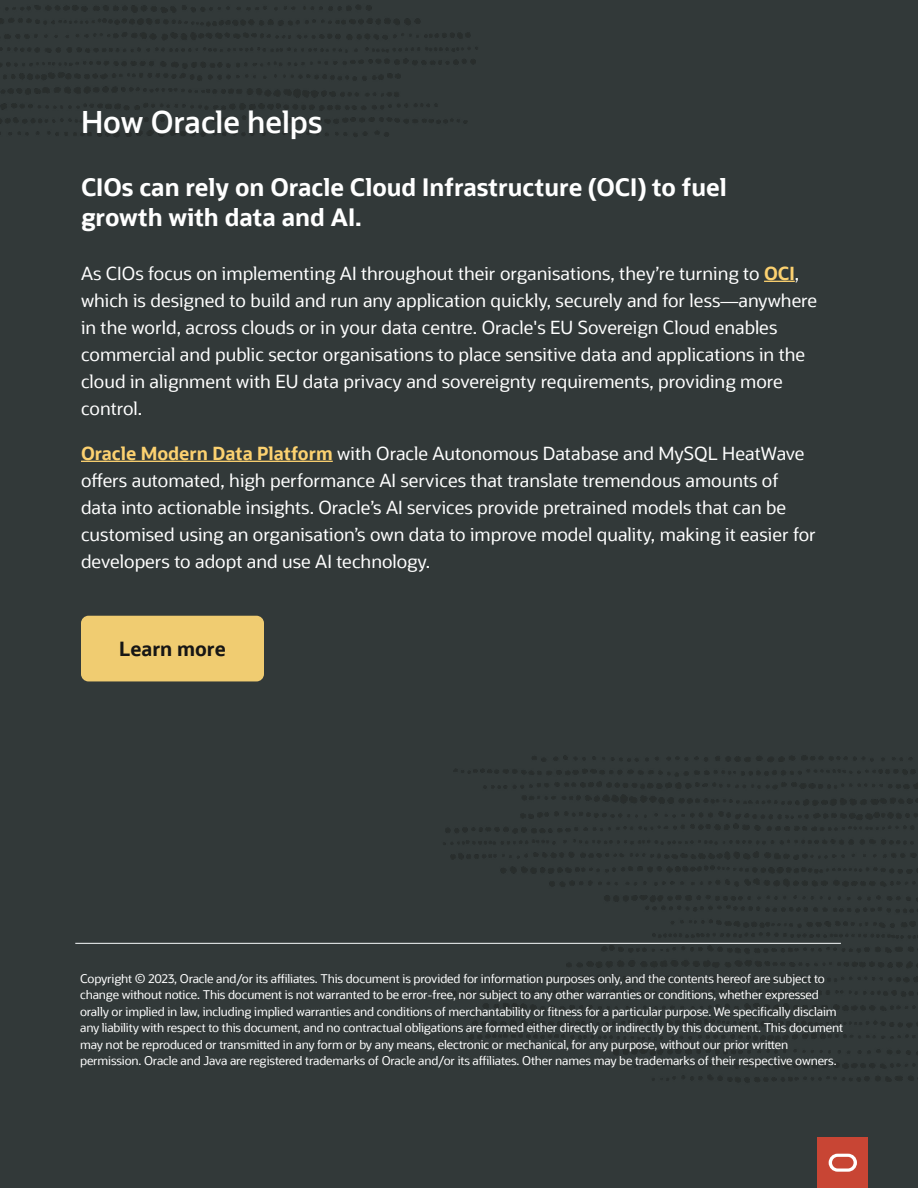
<style>
.page{position:relative;width:918px;height:1188px;background:#fff}
.page>*{position:absolute;margin:0;border:0;box-sizing:border-box;transform-origin:0 0}
.A__Boilerplate_heade{font:600 30px "Oracle Sans";color:#fff}
.A__Subhead_chapters{font:700 24px/30px "Oracle Sans";color:#fff}
.A___CTA_Link_Button{font:700 19.5px "Oracle Sans";color:#171615}
.A__Body_Text{font:18px/27px "Oracle Sans";color:#fff}
.A__Copyright{font:12px/16.5px "Oracle Sans";letter-spacing:-.015em;color:#fff}
.s1{font-weight:700;color:#fcd170}
</style>
<div class="page">
<div style="left:0;top:0;width:917px;height:1188px;background:#323939"></div>
<img style="left:415px;top:685px;width:503px;height:441px">
<hr style="left:764px;top:281px;width:31px;height:1px;background:#fcd170">
<hr style="left:81px;top:461px;width:252px;height:1px;background:#fcd170">
<div style="left:81px;top:616px;width:183px;height:65px;background:#f0cc71;border-radius:8px"></div>
<hr style="left:75px;top:943px;width:766px;height:1px;background:#fafdff">
<div style="left:818px;top:1137px;width:50px;height:51px;background:#c84534"></div>
<svg style="left:829px;top:1154px;width:28px;height:18px"></svg>
<p class="A__Boilerplate_heade" style="left:81px;top:104px;width:243px">How Oracle helps</p>
<p class="A__Subhead_chapters" style="left:81px;top:173px;width:647px">CIOs can rely on Oracle Cloud Infrastructure (OCI) to fuel growth with data and AI.</p>
<p class="A__Body_Text" style="left:81px;top:260px;width:738px">As CIOs focus on implementing AI throughout their organisations, they’re turning to <span class="s1">OCI</span>, which is designed to build and run any application quickly, securely and for less—anywhere in the world, across clouds or in your data centre. Oracle's EU Sovereign Cloud enables commercial and public sector organisations to place sensitive data and applications in the cloud in alignment with EU data privacy and sovereignty requirements, providing more control.</p>
<p class="A__Body_Text" style="left:81px;top:440px;width:736px"><span class="s1">Oracle Modern Data Platform</span> with Oracle Autonomous Database and MySQL HeatWave offers automated, high performance AI services that translate tremendous amounts of data into actionable insights. Oracle’s AI services provide pretrained models that can be customised using an organisation’s own data to improve model quality, making it easier for developers to adopt and use AI technology.</p>
<p class="A___CTA_Link_Button" style="left:119px;top:637px;width:108px">Learn more</p>
<p class="A__Copyright" style="left:80px;top:970px;width:765px">Copyright © 2023, Oracle and/or its affiliates. This document is provided for information purposes only, and the contents hereof are subject to change without notice. This document is not warranted to be error-free, nor subject to any other warranties or conditions, whether expressed orally or implied in law, including implied warranties and conditions of merchantability or fitness for a particular purpose. We specifically disclaim any liability with respect to this document, and no contractual obligations are formed either directly or indirectly by this document. This document may not be reproduced or transmitted in any form or by any means, electronic or mechanical, for any purpose, without our prior written permission. Oracle and Java are registered trademarks of Oracle and/or its affiliates. Other names may be trademarks of their respective owners.</p>
</div>
